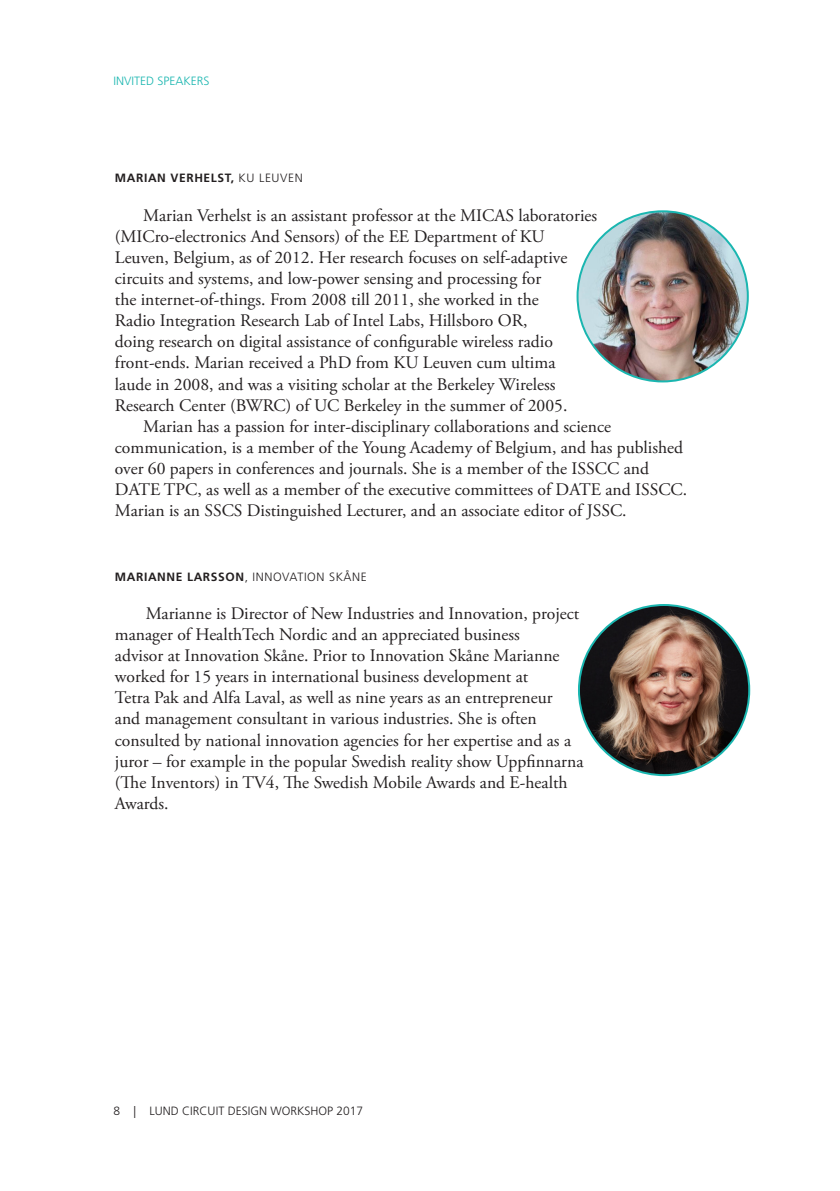
<style>
.page{position:relative;width:840px;height:1191px;background:#fff}
.page>*{position:absolute;margin:0;border:0;box-sizing:border-box;transform-origin:0 0}
.SoS_Bröd_indrag{font:17.6px/21.2px "Adobe Garamond Pro";color:#231f20}
.SoS_Författare{font:17.6px/21.2px "Adobe Garamond Pro";color:#231f20}
.SoS_Författare-2{font:300 12px "Frutiger LT Std";color:#231f20}
.SoS_Författare-3{font:300 12px "Frutiger LT Std";letter-spacing:.05em;color:#231f20}
.SoS_Författare-4{font:700 12px "Frutiger LT Std";letter-spacing:.05em;color:#231f20}
.t1{font:300 12px "Frutiger LT Std";color:#1ab6b0}
.s1{font-weight:300}
.s2{font-weight:700}
</style>
<div class="page">
<img style="left:578px;top:605px;width:170px;height:170px;border-radius:85px">
<img style="left:577px;top:211px;width:170px;height:170px;border-radius:85px">
<p class="t1" style="left:113px;top:74px;width:98px">INVITED SPEAKERS</p>
<p class="SoS_Författare-4" style="left:115px;top:171px;width:189px">MARIAN VERHELST, <span class="s1">KU LEUVEN</span></p>
<p class="SoS_Bröd_indrag" style="left:115px;top:205px;width:483px;text-indent:28px">Marian Verhelst is an assistant professor at the MICAS laboratories (MICro-electronics And Sensors) of the EE Department of KU Leuven, Belgium, as of 2012. Her research focuses on self-adaptive circuits and systems, and low-power sensing and processing for<br>the internet-of-things. From 2008 till 2011, she worked in the<br>Radio Integration Research Lab of Intel Labs, Hillsboro OR,<br>doing research on digital assistance of configurable wireless radio front-ends. Marian received a PhD from KU Leuven cum ultima<br>laude in 2008, and was a visiting scholar at the Berkeley Wireless Research Center (BWRC) of UC Berkeley in the summer of 2005.</p>
<p class="SoS_Bröd_indrag" style="left:115px;top:416px;width:573px;text-indent:28px">Marian has a passion for inter-disciplinary collaborations and science communication, is a member of the Young Academy of Belgium, and has published over 60 papers in conferences and journals. She is a member of the ISSCC and DATE TPC, as well as a member of the executive committees of DATE and ISSCC.<br>Marian is an SSCS Distinguished Lecturer, and an associate editor of JSSC.</p>
<p class="SoS_Författare-3" style="left:115px;top:569px;width:253px"><span class="s2">MARIANNE LARSSON</span>, INNOVATION SKÅNE</p>
<p class="SoS_Författare" style="left:115px;top:603px;width:470px;text-indent:31px">Marianne is Director of New Industries and Innovation, project manager of HealthTech Nordic and an appreciated business<br>advisor at Innovation Skåne. Prior to Innovation Skåne Marianne worked for 15 years in international business development at<br>Tetra Pak and Alfa Laval, as well as nine years as an entrepreneur<br>and management consultant in various industries. She is often consulted by national innovation agencies for her expertise and as a juror – for example in the popular Swedish reality show Uppfinnarna (The Inventors) in TV4, The Swedish Mobile Awards and E-health Awards.</p>
<p class="SoS_Författare-2" style="left:113px;top:1104px;width:251px">8 | LUND CIRCUIT DESIGN WORKSHOP 2017</p>
</div>
